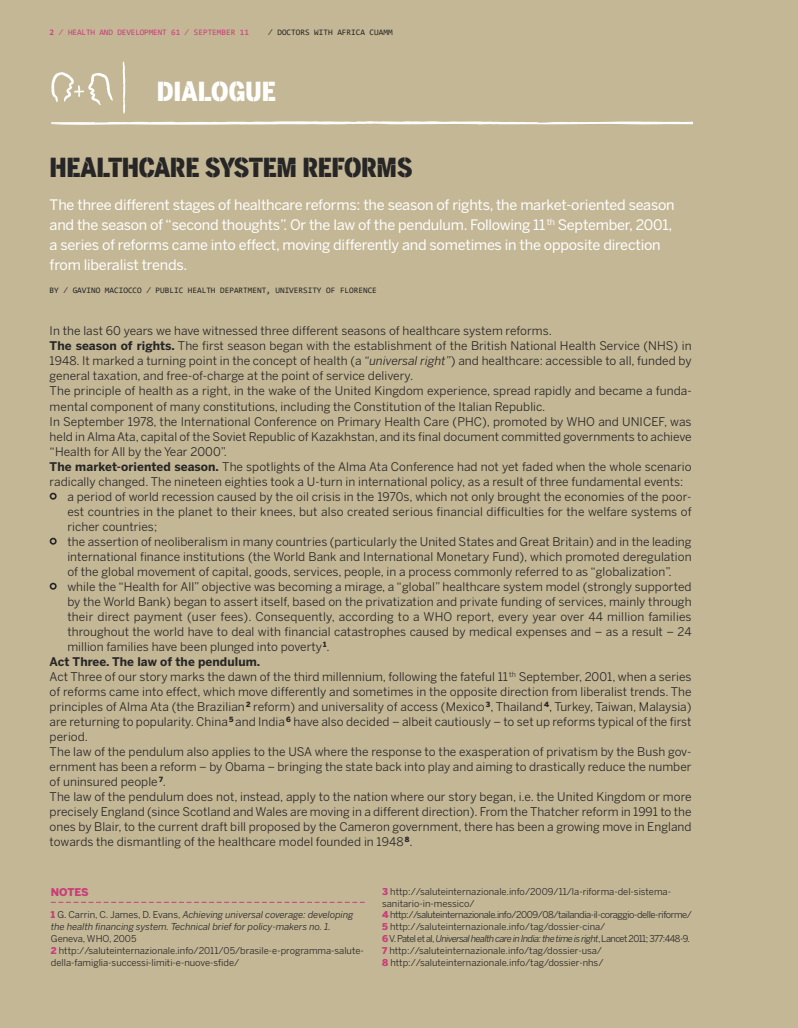
<style>
.page{position:relative;width:798px;height:1028px;background:#fff}
.page>*{position:absolute;margin:0;border:0;box-sizing:border-box;transform-origin:0 0}
.t1{font:26.25px "cuammstencil stencil";letter-spacing:-.015em;color:#272627}
.t2{font:26.25px "cuammstencil stencil";color:#fff}
.t3{font:14.38px/20px "Benton Sans";letter-spacing:-.015em;color:#fff}
.t4{font:11.88px "Benton Sans";letter-spacing:.005em;color:#272627}
.t5{font:700 11.88px "Benton Sans";letter-spacing:.005em;color:#272627}
.t6{font:900 10.62px "Benton Sans";letter-spacing:-.005em;color:#c93e7a}
.t7{font:9.38px/11.9px "Benton Sans";color:#272627}
.t8{font:italic 9.38px/11.9px "Benton Sans";color:#272627}
.t9{font:8.38px "Consolas";color:#272627}
.t10{font:8.38px "Consolas";letter-spacing:-.015em;color:#c93e7a}
.s1{font-weight:700}
.s2{font-style:italic}
.s3{font-weight:900;font-style:normal;color:#c93e7a}
.s4{font-style:normal}
.s5{font-weight:900;color:#c93e7a}
</style>
<div class="page">
<div style="left:0;top:0;width:797px;height:1028px;background:#c4b795"></div>
<svg style="left:51px;top:61px;width:640px;height:64px"></svg>
<hr style="left:51px;top:122px;width:44px;height:2px;background:#fff">
<svg style="left:50px;top:492px;width:7px;height:7px"></svg>
<svg style="left:50px;top:537px;width:7px;height:7px"></svg>
<svg style="left:50px;top:582px;width:7px;height:7px"></svg>
<svg style="left:51px;top:902px;width:313px;height:1px"></svg>
<p class="t10" style="left:50px;top:29px;width:201px"><span class="s1">2</span> ⁄ HEALTH AND DEVELOPMENT 61 ⁄ SEPTEMBER 11</p>
<p class="t9" style="left:268px;top:29px;width:126px">⁄ DOCTORS WITH AFRICA CUAMM</p>
<h1 class="t2" style="left:157px;top:80px;width:120px">DIALOGUE</h1>
<h1 class="t1" style="left:50px;top:156px;width:364px">HEALTHCARE SYSTEM REFORMS</h1>
<p class="t3" style="left:50px;top:195px;width:626px">The three different stages of healthcare reforms: the season of rights, the market-oriented season and the season of “second thoughts”. Or the law of the pendulum. Following 11 <sup>th</sup> September, 2001, a series of reforms came into effect, moving differently and sometimes in the opposite direction from liberalist trends.</p>
<p class="t9" style="left:50px;top:287px;width:328px">BY ⁄ GAVINO MACIOCCO ⁄ PUBLIC HEALTH DEPARTMENT, UNIVERSITY OF FLORENCE</p>
<p class="t4" style="left:50px;top:324px;width:503px">In the last 60 years we have witnessed three different seasons of healthcare system reforms.</p>
<p class="t4" style="left:50px;top:339px;width:643px"><span class="s1">The season of rights.</span> The first season began with the establishment of the British National Health Service (NHS) in</p>
<p class="t4" style="left:50px;top:354px;width:643px">1948. It marked a turning point in the concept of health (a <span class="s2">“universal right”</span>) and healthcare: accessible to all, funded by</p>
<p class="t4" style="left:50px;top:369px;width:365px">general taxation, and free-of-charge at the point of service delivery.</p>
<p class="t4" style="left:50px;top:384px;width:643px">The principle of health as a right, in the wake of the United Kingdom experience, spread rapidly and became a funda-</p>
<p class="t4" style="left:50px;top:399px;width:497px">mental component of many constitutions, including the Constitution of the Italian Republic.</p>
<p class="t4" style="left:50px;top:414px;width:643px">In September 1978, the International Conference on Primary Health Care (PHC), promoted by WHO and UNICEF, was</p>
<p class="t4" style="left:50px;top:429px;width:643px">held in Alma Ata, capital of the Soviet Republic of Kazakhstan, and its final document committed governments to achieve</p>
<p class="t4" style="left:50px;top:444px;width:179px">“Health for All by the Year 2000”.</p>
<p class="t4" style="left:50px;top:459px;width:643px"><span class="s1">The market-oriented season.</span> The spotlights of the Alma Ata Conference had not yet faded when the whole scenario</p>
<p class="t4" style="left:50px;top:474px;width:635px">radically changed. The nineteen eighties took a U-turn in international policy, as a result of three fundamental events:</p>
<p class="t4" style="left:67px;top:489px;width:625px">a period of world recession caused by the oil crisis in the 1970s, which not only brought the economies of the poor-</p>
<p class="t4" style="left:67px;top:504px;width:625px">est countries in the planet to their knees, but also created serious financial difficulties for the welfare systems of</p>
<p class="t4" style="left:67px;top:519px;width:91px">richer countries;</p>
<p class="t4" style="left:67px;top:534px;width:625px">the assertion of neoliberalism in many countries (particularly the United States and Great Britain) and in the leading</p>
<p class="t4" style="left:67px;top:549px;width:625px">international finance institutions (the World Bank and International Monetary Fund), which promoted deregulation</p>
<p class="t4" style="left:67px;top:564px;width:605px">of the global movement of capital, goods, services, people, in a process commonly referred to as “globalization”.</p>
<p class="t4" style="left:67px;top:579px;width:625px">while the “Health for All” objective was becoming a mirage, a “global” healthcare system model (strongly supported</p>
<p class="t4" style="left:67px;top:594px;width:625px">by the World Bank) began to assert itself, based on the privatization and private funding of services, mainly through</p>
<p class="t4" style="left:67px;top:609px;width:625px">their direct payment (user fees). Consequently, according to a WHO report, every year over 44 million families</p>
<p class="t4" style="left:67px;top:624px;width:625px">throughout the world have to deal with financial catastrophes caused by medical expenses and – as a result – 24</p>
<p class="t4" style="left:67px;top:639px;width:264px">million families have been plunged into poverty <sup>1</sup>.</p>
<p class="t5" style="left:50px;top:654px;width:212px">Act Three. The law of the pendulum.</p>
<p class="t4" style="left:50px;top:669px;width:643px">Act Three of our story marks the dawn of the third millennium, following the fateful 11 <sup>th</sup> September, 2001, when a series</p>
<p class="t4" style="left:50px;top:684px;width:643px">of reforms came into effect, which move differently and sometimes in the opposite direction from liberalist trends. The</p>
<p class="t4" style="left:50px;top:699px;width:643px">principles of Alma Ata (the Brazilian <sup>2</sup> reform) and universality of access (Mexico <sup>3</sup>, Thailand <sup>4</sup>, Turkey, Taiwan, Malaysia)</p>
<p class="t4" style="left:50px;top:714px;width:643px">are returning to popularity. China <sup>5</sup> and India <sup>6</sup> have also decided – albeit cautiously – to set up reforms typical of the first</p>
<p class="t4" style="left:50px;top:729px;width:40px">period.</p>
<p class="t4" style="left:50px;top:744px;width:643px">The law of the pendulum also applies to the USA where the response to the exasperation of privatism by the Bush gov-</p>
<p class="t4" style="left:50px;top:759px;width:643px">ernment has been a reform – by Obama – bringing the state back into play and aiming to drastically reduce the number</p>
<p class="t4" style="left:50px;top:774px;width:118px">of uninsured people <sup>7</sup>.</p>
<p class="t4" style="left:50px;top:789px;width:643px">The law of the pendulum does not, instead, apply to the nation where our story began, i.e. the United Kingdom or more</p>
<p class="t4" style="left:50px;top:804px;width:643px">precisely England (since Scotland and Wales are moving in a different direction). From the Thatcher reform in 1991 to the</p>
<p class="t4" style="left:50px;top:819px;width:643px">ones by Blair, to the current draft bill proposed by the Cameron government, there has been a growing move in England</p>
<p class="t4" style="left:50px;top:834px;width:364px">towards the dismantling of the healthcare model founded in 1948 <sup>8</sup>.</p>
<p class="t6" style="left:51px;top:885px;width:39px">NOTES</p>
<p class="t8" style="left:51px;top:909px;width:304px"><span class="s3">1</span> <span class="s4">G. Carrin, C. James, D. Evans,</span> Achieving universal coverage: developing the health financing system. Technical brief for policy-makers no. 1.</p>
<p class="t7" style="left:51px;top:933px;width:314px">Geneva, WHO, 2005<br><span class="s5">2</span> http://saluteinternazionale.info/2011/05/brasile-e-programma-salute&shy;della-famiglia-successi-limiti-e-nuove-sfide/</p>
<p class="t7" style="left:382px;top:885px;width:311px"><span class="s5">3</span> http://saluteinternazionale.info/2009/11/la-riforma-del-sistema&shy;sanitario-in-messico/<br><span class="s5">4</span> http://saluteinternazionale.info/2009/08/tailandia-il-coraggio-delle-riforme/ <span class="s5">5</span> http://saluteinternazionale.info/tag/dossier-cina/<br><span class="s5">6</span>V.Patel et al,<span class="s2">Universal health care in India: the time is right</span>,Lancet 2011; 377:448-9.<br><span class="s5">7</span> http://saluteinternazionale.info/tag/dossier-usa/<br><span class="s5">8</span> http://saluteinternazionale.info/tag/dossier-nhs/</p>
</div>
